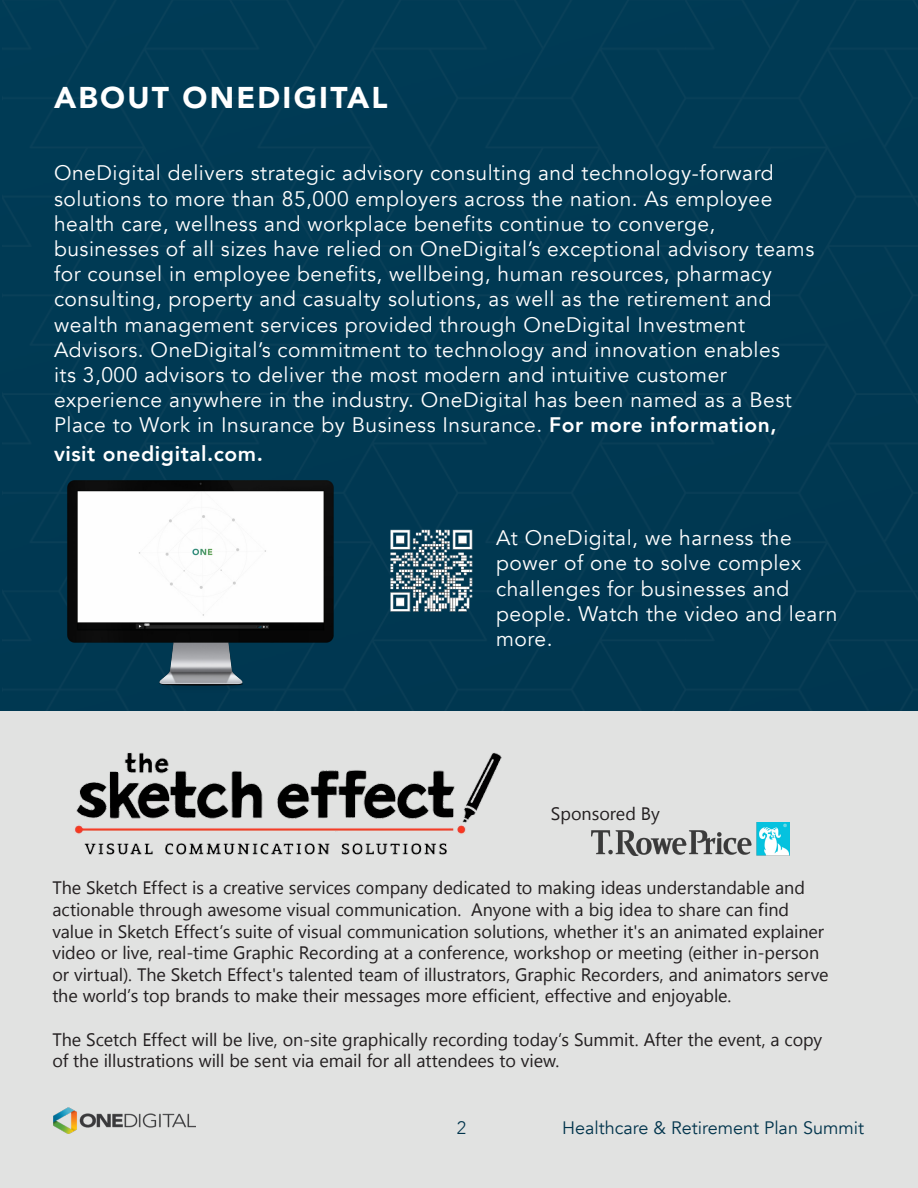
<style>
.page{position:relative;width:918px;height:1188px;background:#fff}
.page>*{position:absolute;margin:0;border:0;box-sizing:border-box;transform-origin:0 0}
.t1{font:900 30px "Avenir";letter-spacing:.075em;color:#fff}
.t2{font:21px/25.2px "Avenir";letter-spacing:.025em;color:#fff}
.t3{font:800 21px "Avenir";letter-spacing:.025em;color:#fff}
.t4{font:18px "Segoe UI Emoji";color:#231f20}
.t5{font:18px "Avenir";color:#01344c}
.t6{font:300 18px "Avenir";color:#01344c}
.s1{font-weight:800}
</style>
<div class="page">
<div style="left:0;top:0;width:917px;height:1188px;background:#003953"></div>
<div style="left:0;top:711px;width:918px;height:477px;background:#e1e2e1"></div>
<img style="left:54px;top:1107px;width:141px;height:27px">
<img style="left:67px;top:480px;width:267px;height:206px">
<img style="left:390px;top:529px;width:83px;height:83px">
<img style="left:592px;top:822px;width:198px;height:33px">
<img style="left:74px;top:752px;width:428px;height:103px">
<svg style="left:643px;top:822px;width:17px;height:2px"></svg>
<p class="t1" style="left:54px;top:72px;width:335px">ABOUT ONEDIGITAL</p>
<p class="t2" style="left:54px;top:161px;width:762px">OneDigital delivers strategic advisory consulting and technology-forward solutions to more than 85,000 employers across the nation. As employee health care, wellness and workplace benefits continue to converge, businesses of all sizes have relied on OneDigital’s exceptional advisory teams for counsel in employee benefits, wellbeing, human resources, pharmacy consulting, property and casualty solutions, as well as the retirement and wealth management services provided through OneDigital Investment Advisors. OneDigital’s commitment to technology and innovation enables<br>its 3,000 advisors to deliver the most modern and intuitive customer experience anywhere in the industry. OneDigital has been named as a Best Place to Work in Insurance by Business Insurance. <span class="s1">For more information,</span></p>
<p class="t3" style="left:54px;top:437px;width:210px">visit onedigital.com.</p>
<p class="t2" style="left:496px;top:526px;width:343px">At OneDigital, we harness the power of one to solve complex challenges for businesses and people. Watch the video and learn more.</p>
<p class="t4" style="left:571px;top:802px;width:40px">□■▲□</p>
<p class="t4" style="left:256px;top:877px;width:120px">▼❖ ▲❖ ▲ □</p>
<p class="t4" style="left:409px;top:877px;width:12px">■</p>
<p class="t4" style="left:485px;top:877px;width:49px">▼ ▼□</p>
<p class="t4" style="left:575px;top:877px;width:12px">■</p>
<p class="t4" style="left:634px;top:877px;width:34px">▲ ◆■</p>
<p class="t4" style="left:693px;top:877px;width:35px">▲▼ ■</p>
<p class="t4" style="left:70px;top:899px;width:113px">▼□■ ● ▼ □◆</p>
<p class="t4" style="left:287px;top:899px;width:69px">❖▲◆ ● □</p>
<p class="t4" style="left:385px;top:899px;width:74px">◆■ ▼□■</p>
<p class="t4" style="left:483px;top:899px;width:41px">■ □■</p>
<p class="t4" style="left:657px;top:899px;width:31px">▼□ ▲</p>
<p class="t4" style="left:52px;top:920px;width:62px">❖ ●◆ ■</p>
<p class="t4" style="left:213px;top:920px;width:154px">▼▲ ▲◆▼ □ ❖▲◆ ● □</p>
<p class="t4" style="left:397px;top:920px;width:150px">◆■ ▼ □■ ▲□●◆▼ □■▲</p>
<p class="t4" style="left:586px;top:920px;width:108px">▼ ▼▲ ■ ■</p>
<p class="t4" style="left:52px;top:942px;width:89px">❖ □ □ ●❖</p>
<p class="t4" style="left:393px;top:942px;width:55px">▼ □■</p>
<p class="t4" style="left:477px;top:942px;width:131px">■ □▲□ □</p>
<p class="t4" style="left:791px;top:942px;width:30px">▲□■</p>
<p class="t4" style="left:52px;top:963px;width:72px">□ ❖▼◆●</p>
<p class="t4" style="left:266px;top:963px;width:69px">▼▲ ▼● ■▼</p>
<p class="t4" style="left:358px;top:963px;width:149px">▼ □ ●●◆▲▼ ▼□ ▲</p>
<p class="t4" style="left:609px;top:963px;width:81px">□ ▲ ■</p>
<p class="t4" style="left:713px;top:963px;width:108px">■ ▼□▲ ▲ ❖</p>
<p class="t4" style="left:52px;top:985px;width:109px">▼ □● ▲ ▼□</p>
<p class="t4" style="left:201px;top:985px;width:51px">■ ▲ ▼□</p>
<p class="t4" style="left:626px;top:985px;width:61px">■ ■□</p>
<p class="t4" style="left:714px;top:985px;width:6px">●</p>
<p class="t4" style="left:181px;top:1028px;width:38px">▼ ●●</p>
<p class="t4" style="left:248px;top:1028px;width:82px">●❖ □■▲▼</p>
<p class="t4" style="left:456px;top:1028px;width:75px">□ ■ ▼□</p>
<p class="t4" style="left:629px;top:1028px;width:67px">▼ ▼ ▼</p>
<p class="t4" style="left:728px;top:1028px;width:35px">❖ ■▼</p>
<p class="t4" style="left:108px;top:1050px;width:118px">●●◆▲▼ ▼ □■▲ ●●</p>
<p class="t4" style="left:254px;top:1050px;width:48px">▲ ■▼ ❖</p>
<p class="t4" style="left:357px;top:1050px;width:102px">● □ ●● ▼▼ ■</p>
<p class="t4" style="left:487px;top:1050px;width:44px">▲ ▼□ ❖</p>
<p class="t6" style="left:457px;top:1117px;width:11px">2</p>
<p class="t5" style="left:562px;top:1117px;width:303px">Healthcare &amp; Retirement Plan Summit</p>
</div>
